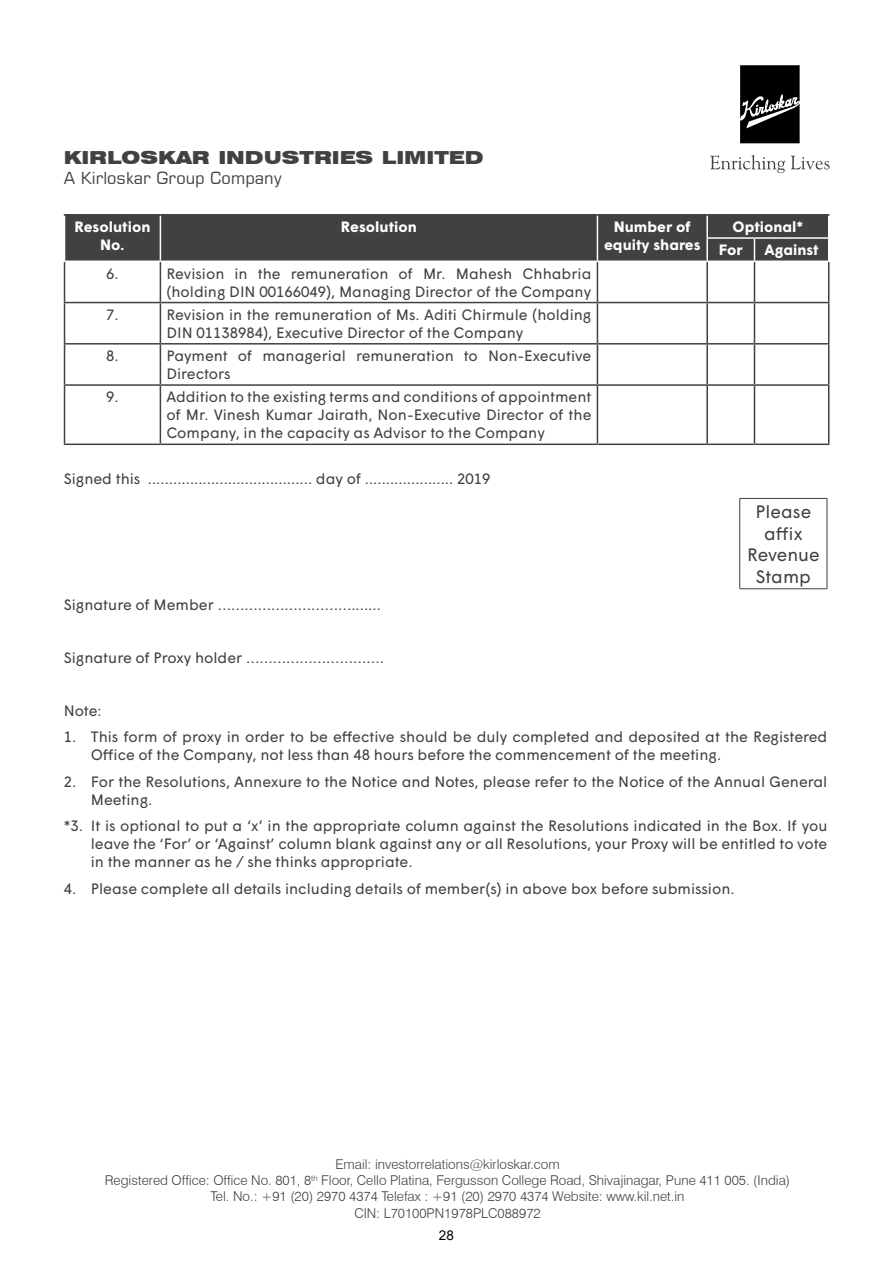
<style>
.page{position:relative;width:893px;height:1263px;background:#fff}
.page>*{position:absolute;margin:0;border:0;box-sizing:border-box;transform-origin:0 0}
.t1{font:900 expanded 18px "Swiss 721 BT";color:#414042}
.t2{font:18px/21.6px "Wigrum";color:#414042;text-align:center}
.t3{font:16.5px "Square 721 BT";color:#414042}
.t4{font:15px/18px "Wigrum";color:#414042}
.t5{font:700 15px/18px "Wigrum";color:#fff;text-align:center}
.t6{font:300 13.5px/16.2px "Swiss 721 BT";color:#414042;text-align:center}
.t7{font:13.5px "Arial";color:#000}
</style>
<div class="page">
<svg style="left:710px;top:155px;width:75px;height:18px"></svg>
<svg style="left:791px;top:156px;width:38px;height:14px"></svg>
<svg style="left:740px;top:65px;width:60px;height:78px;background:#202020"></svg>
<hr style="left:64px;top:262px;width:1px;height:40px;background:#414042">
<hr style="left:160px;top:262px;width:1px;height:40px;background:#414042">
<hr style="left:597px;top:262px;width:1px;height:40px;background:#414042">
<hr style="left:706px;top:262px;width:2px;height:40px;background:#414042">
<hr style="left:754px;top:262px;width:1px;height:40px;background:#414042">
<hr style="left:828px;top:262px;width:1px;height:40px;background:#414042">
<hr style="left:64px;top:302px;width:96px;height:1px;background:#414042">
<hr style="left:64px;top:303px;width:1px;height:40px;background:#414042">
<hr style="left:160px;top:302px;width:437px;height:1px;background:#414042">
<hr style="left:160px;top:303px;width:1px;height:40px;background:#414042">
<hr style="left:597px;top:302px;width:110px;height:1px;background:#414042">
<hr style="left:597px;top:303px;width:1px;height:40px;background:#414042">
<hr style="left:707px;top:302px;width:47px;height:1px;background:#414042">
<hr style="left:706px;top:303px;width:2px;height:40px;background:#414042">
<hr style="left:754px;top:302px;width:75px;height:1px;background:#414042">
<hr style="left:754px;top:303px;width:1px;height:40px;background:#414042">
<hr style="left:828px;top:303px;width:1px;height:40px;background:#414042">
<hr style="left:64px;top:343px;width:96px;height:2px;background:#414042">
<hr style="left:64px;top:345px;width:1px;height:39px;background:#414042">
<hr style="left:160px;top:343px;width:437px;height:2px;background:#414042">
<hr style="left:160px;top:345px;width:1px;height:39px;background:#414042">
<hr style="left:597px;top:343px;width:110px;height:2px;background:#414042">
<hr style="left:597px;top:345px;width:1px;height:39px;background:#414042">
<hr style="left:707px;top:343px;width:47px;height:2px;background:#414042">
<hr style="left:706px;top:345px;width:2px;height:39px;background:#414042">
<hr style="left:754px;top:343px;width:75px;height:2px;background:#414042">
<hr style="left:754px;top:345px;width:1px;height:39px;background:#414042">
<hr style="left:828px;top:345px;width:1px;height:39px;background:#414042">
<hr style="left:64px;top:384px;width:96px;height:2px;background:#414042">
<hr style="left:64px;top:386px;width:1px;height:58px;background:#414042">
<hr style="left:160px;top:384px;width:437px;height:2px;background:#414042">
<hr style="left:160px;top:386px;width:1px;height:58px;background:#414042">
<hr style="left:597px;top:384px;width:110px;height:2px;background:#414042">
<hr style="left:597px;top:386px;width:1px;height:58px;background:#414042">
<hr style="left:707px;top:384px;width:47px;height:2px;background:#414042">
<hr style="left:706px;top:386px;width:2px;height:58px;background:#414042">
<hr style="left:754px;top:384px;width:75px;height:2px;background:#414042">
<hr style="left:754px;top:386px;width:1px;height:58px;background:#414042">
<hr style="left:828px;top:386px;width:1px;height:58px;background:#414042">
<hr style="left:64px;top:444px;width:96px;height:1px;background:#414042">
<hr style="left:160px;top:444px;width:437px;height:1px;background:#414042">
<hr style="left:597px;top:444px;width:110px;height:1px;background:#414042">
<hr style="left:707px;top:444px;width:47px;height:1px;background:#414042">
<hr style="left:754px;top:444px;width:75px;height:1px;background:#414042">
<div style="left:64px;top:216px;width:765px;height:45px;background:#414042"></div>
<hr style="left:64px;top:214px;width:96px;height:2px;background:#414042">
<hr style="left:160px;top:214px;width:437px;height:2px;background:#414042">
<hr style="left:597px;top:214px;width:110px;height:2px;background:#414042">
<hr style="left:707px;top:214px;width:47px;height:2px;background:#414042">
<hr style="left:754px;top:214px;width:75px;height:2px;background:#414042">
<hr style="left:739px;top:498px;width:88px;height:1px;background:#414042">
<hr style="left:739px;top:499px;width:1px;height:89px;background:#414042">
<hr style="left:827px;top:499px;width:1px;height:89px;background:#414042">
<hr style="left:739px;top:588px;width:88px;height:1px;background:#414042">
<p class="t1" style="left:64px;top:147px;width:421px">KIRLOSKAR INDUSTRIES LIMITED</p>
<p class="t3" style="left:64px;top:167px;width:219px">A Kirloskar Group Company</p>
<p class="t5" style="left:74px;top:217px;width:78px">Resolution<br>No.</p>
<p class="t5" style="left:341px;top:217px;width:78px">Resolution</p>
<p class="t5" style="left:604px;top:217px;width:98px">Number of equity shares</p>
<p class="t5" style="left:719px;top:214px;width:86px;line-height:23.2px;text-align:left;text-indent:14px">Optional*<br>For</p>
<p class="t5" style="left:764px;top:240px;width:56px">Against</p>
<p class="t4" style="left:106px;top:263px;width:14px">6.</p>
<p class="t4" style="left:166px;top:263px;width:427px">Revision in the remuneration of Mr. Mahesh Chhabria (holding DIN 00166049), Managing Director of the Company</p>
<p class="t4" style="left:106px;top:304px;width:14px">7.</p>
<p class="t4" style="left:166px;top:304px;width:427px">Revision in the remuneration of Ms. Aditi Chirmule (holding<br>DIN 01138984), Executive Director of the Company</p>
<p class="t4" style="left:106px;top:346px;width:14px">8.</p>
<p class="t4" style="left:166px;top:346px;width:426px">Payment of managerial remuneration to Non-Executive<br>Directors</p>
<p class="t4" style="left:106px;top:387px;width:14px">9.</p>
<p class="t4" style="left:166px;top:387px;width:427px;text-align:justify">Addition to the existing terms and conditions of appointment of Mr. Vinesh Kumar Jairath, Non-Executive Director of the Company, in the capacity as Advisor to the Company</p>
<p class="t4" style="left:64px;top:468px;width:428px">Signed this ....................................... day of ..................... 2019</p>
<p class="t2" style="left:747px;top:499px;width:74px">Please affix<br>Revenue<br>Stamp</p>
<p class="t4" style="left:64px;top:594px;width:319px">Signature of Member ………………………….......</p>
<p class="t4" style="left:64px;top:647px;width:322px">Signature of Proxy holder ………………………….</p>
<p class="t4" style="left:64px;top:700px;width:39px">Note:</p>
<p class="t4" style="left:91px;top:727px;width:738px;text-indent:-27px">1. This form of proxy in order to be effective should be duly completed and deposited at the Registered<br>Office of the Company, not less than 48 hours before the commencement of the meeting.</p>
<p class="t4" style="left:91px;top:771px;width:738px;text-indent:-27px">2. For the Resolutions, Annexure to the Notice and Notes, please refer to the Notice of the Annual General<br>Meeting.</p>
<p class="t4" style="left:91px;top:816px;width:738px;text-align:justify;text-indent:-27px">*3. It is optional to put a ‘x’ in the appropriate column against the Resolutions indicated in the Box. If you leave the ‘For’ or ‘Against’ column blank against any or all Resolutions, your Proxy will be entitled to vote in the manner as he / she thinks appropriate.</p>
<p class="t4" style="left:64px;top:878px;width:672px">4. Please complete all details including details of member(s) in above box before submission.</p>
<p class="t6" style="left:105px;top:1156px;width:687px">Email: investorrelations@kirloskar.com<br>Registered Office: Office No. 801, 8<sup>th</sup> Floor, Cello Platina, Fergusson College Road, Shivajinagar, Pune 411 005. (India)<br>Tel. No.: +91 (20) 2970 4374 Telefax : +91 (20) 2970 4374 Website: www.kil.net.in<br>CIN: L70100PN1978PLC088972</p>
<p class="t7" style="left:439px;top:1226px;width:17px">28</p>
</div>
